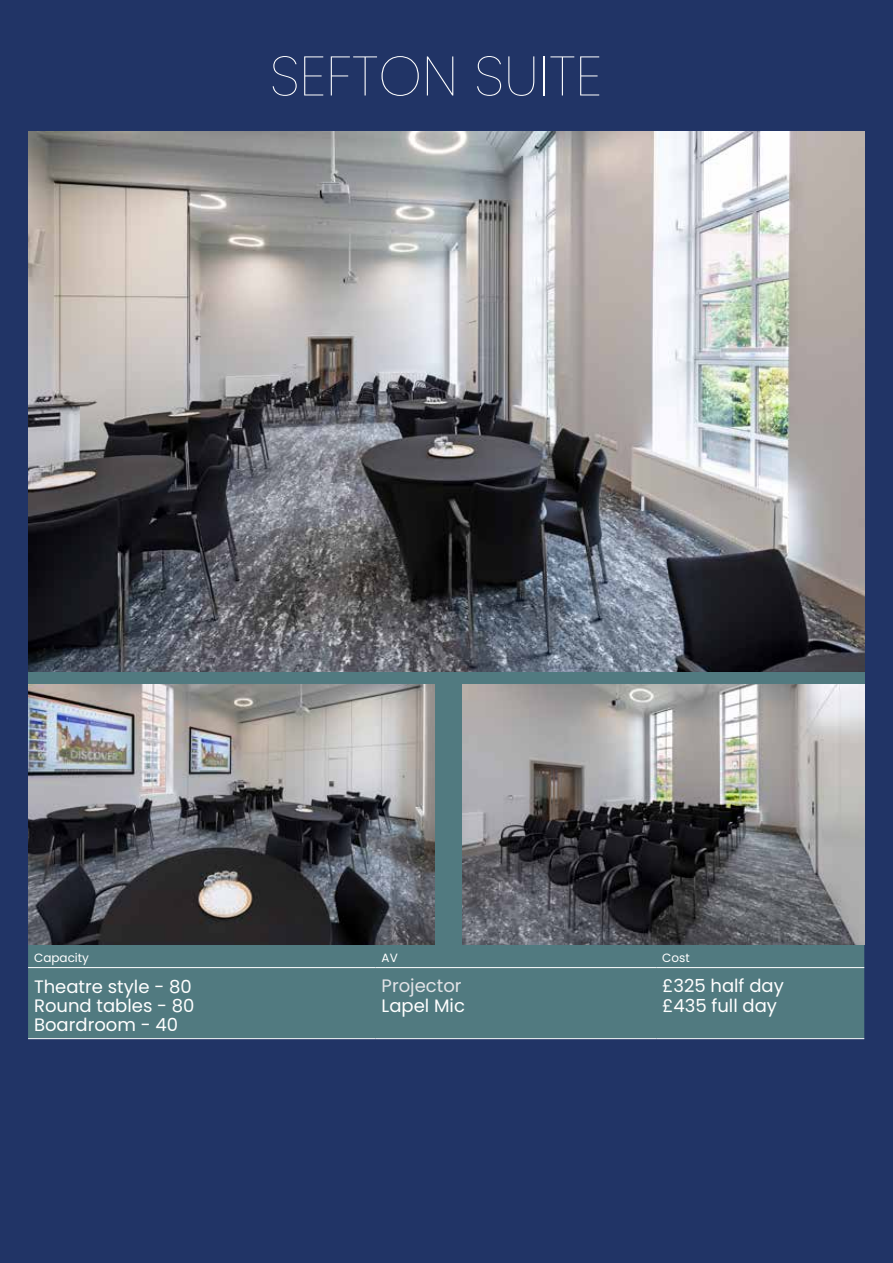
<style>
.page{position:relative;width:893px;height:1263px;background:#213466}
.page>*{position:absolute;margin:0;border:0;box-sizing:border-box;transform-origin:0 0}
.t1{font:100 55.5px "Poppins";color:#fff}
.t2{font:18px/19.5px "Poppins";color:#fff}
.t3{font:18px "Poppins";color:#e2e3e7}
.t4{font:12px "Poppins";color:#fff}
</style>
<div class="page">
<div style="left:28px;top:461px;width:837px;height:483px;background:#517a80"></div>
<img style="left:28px;top:132px;width:837px;height:539px">
<div style="left:28px;top:943px;width:836px;height:95px;background:#517a80"></div>
<hr style="left:28px;top:967px;width:348px;height:1px;background:#fff">
<hr style="left:376px;top:967px;width:280px;height:1px;background:#fff">
<hr style="left:656px;top:967px;width:208px;height:1px;background:#fff">
<hr style="left:28px;top:1038px;width:348px;height:1px;background:#fff">
<hr style="left:376px;top:1038px;width:280px;height:1px;background:#fff">
<hr style="left:656px;top:1038px;width:208px;height:1px;background:#fff">
<img style="left:28px;top:685px;width:406px;height:259px">
<img style="left:462px;top:685px;width:403px;height:259px">
<h1 class="t1" style="left:270px;top:44px;width:334px">SEFTON SUITE</h1>
<p class="t4" style="left:34px;top:950px;width:56px">Capacity</p>
<p class="t4" style="left:382px;top:950px;width:18px">AV</p>
<p class="t4" style="left:662px;top:950px;width:29px">Cost</p>
<p class="t2" style="left:34px;top:976px;width:162px">Theatre style - 80<br>Round tables - 80<br>Boardroom - 40</p>
<p class="t3" style="left:382px;top:976px;width:81px">Projector</p>
<p class="t2" style="left:662px;top:976px;width:123px">£325 half day £435 full day</p>
<p class="t2" style="left:382px;top:996px;width:85px">Lapel Mic</p>
</div>
